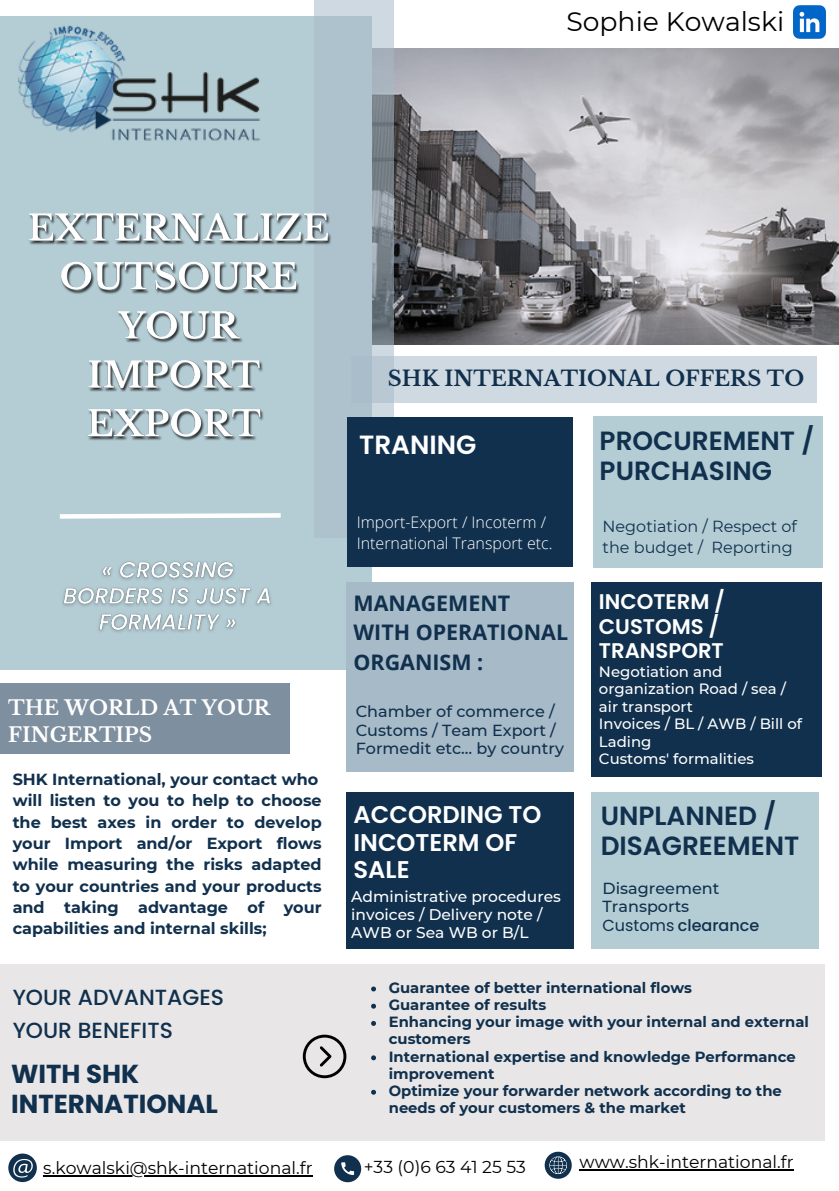
<style>
.page{position:relative;width:839px;height:1191px;background:#fff}
.page>*{position:absolute;margin:0;border:0;box-sizing:border-box;transform-origin:0 0}
.t1{font:26.6px "Montserrat";color:#000}
.t2{font:600 26.4px/30px "Poppins";color:#10304d}
.t3{font:600 26.4px "Poppins";color:#fff}
.t4{font:700 26px/30px "Poppins";color:#10304d}
.t5{font:600 24.2px/27.6px "Poppins";color:#fff}
.t6{font:500 21.8px "Poppins";color:#10304d}
.t7{font:700 21.4px/29.6px "Open Sans";color:#10304d}
.t8{font:600 21.2px/24.2px "Poppins";color:#fff}
.t9{font:700 21px "Libre Baskerville";color:#10304d}
.t10{font:700 20px "Libre Baskerville";color:#fff}
.t11{font:17.2px "Montserrat";color:#000}
.t12{font:700 16px/21.4px "Montserrat";color:#10304d;text-align:justify}
.t13{font:500 16px/18.6px "Montserrat";color:#10304d}
.t14{font:300 16px/21.4px "Open Sans";color:#fff}
.t15{font:16px/21.4px "Montserrat";color:#10304d}
.t16{font:500 16px "Poppins";color:#10304d}
.t17{font:500 15.4px/18px "Montserrat";color:#fff}
.t18{font:700 14.8px/17.2px "Montserrat";color:#10304d}
.t19{font:500 14.8px/17.4px "Montserrat";color:#fff}
.s1{font-weight:400}
</style>
<div class="page">
<img style="left:394px;top:49px;width:444px;height:296px">
<div style="left:0;top:16px;width:372px;height:654px;background:#b4ccd4"></div>
<div style="left:346px;top:582px;width:227px;height:189px;background:#a7bac8"></div>
<div style="left:591px;top:792px;width:227px;height:157px;background:#b4ccd4"></div>
<div style="left:0;top:964px;width:824px;height:176px;background:#e8e6e6"></div>
<svg style="left:8px;top:1154px;width:29px;height:28px"></svg>
<svg style="left:303px;top:1035px;width:43px;height:43px"></svg>
<div style="left:346px;top:792px;width:227px;height:157px;background:#10304d"></div>
<div style="left:591px;top:582px;width:230px;height:195px;background:#10304d"></div>
<svg style="left:59px;top:513px;width:222px;height:6px"></svg>
<svg style="left:314px;top:0;width:80px;height:418px;fill:#adc2cd"></svg>
<img style="left:19px;top:25px;width:241px;height:116px">
<svg style="left:351px;top:356px;width:466px;height:46px;background:#ccd6df"></svg>
<svg style="left:334px;top:1155px;width:27px;height:27px"></svg>
<svg style="left:544px;top:1152px;width:27px;height:27px"></svg>
<img style="left:28px;top:207px;width:308px;height:234px">
<img style="left:782px;top:5px;width:54px;height:44px">
<hr style="left:43px;top:1175px;width:269px;height:2px;background:#000">
<svg style="left:371px;top:987px;width:5px;height:4px"></svg>
<svg style="left:371px;top:1004px;width:5px;height:5px"></svg>
<svg style="left:371px;top:1021px;width:5px;height:5px"></svg>
<svg style="left:371px;top:1055px;width:5px;height:5px"></svg>
<svg style="left:371px;top:1090px;width:5px;height:5px"></svg>
<img style="left:62px;top:561px;width:209px;height:71px">
<hr style="left:579px;top:1170px;width:214px;height:1px;background:#000">
<div style="left:347px;top:418px;width:226px;height:149px;background:#10304d"></div>
<div style="left:592px;top:417px;width:230px;height:151px;background:#b4ccd4"></div>
<div style="left:0;top:683px;width:289px;height:71px;background:#7e8f9f"></div>
<p class="t1" style="left:566px;top:5px;width:219px">Sophie Kowalski</p>
<p class="t9" style="left:388px;top:366px;width:418px">SHK INTERNATIONAL OFFERS TO</p>
<p class="t10" style="left:8px;top:696px;width:263px">THE WORLD AT YOUR</p>
<p class="t10" style="left:8px;top:723px;width:145px">FINGERTIPS</p>
<p class="t12" style="left:13px;top:768px;width:307px">SHK International, your contact who</p>
<p class="t12" style="left:13px;top:790px;width:310px">will listen to you to help to choose the best axes in order to develop your Import and/or Export flows while measuring the risks adapted to your countries and your products and taking advantage of your capabilities and internal skills;</p>
<p class="t6" style="left:13px;top:982px;width:213px">YOUR ADVANTAGES</p>
<p class="t6" style="left:13px;top:1015px;width:162px">YOUR BENEFITS</p>
<p class="t4" style="left:11px;top:1059px;width:208px">WITH SHK<br>INTERNATIONAL</p>
<p class="t3" style="left:359px;top:426px;width:119px">TRANING</p>
<p class="t14" style="left:357px;top:511px;width:197px">Import-Export / Incoterm /<br>International Transport etc.</p>
<p class="t7" style="left:353px;top:588px;width:216px">MANAGEMENT<br>WITH OPERATIONAL<br>ORGANISM :</p>
<p class="t13" style="left:356px;top:702px;width:210px">Chamber of commerce /<br>Customs / Team Export /<br>Formedit etc… by country</p>
<p class="t5" style="left:353px;top:801px;width:189px">ACCORDING TO<br>INCOTERM OF<br>SALE</p>
<p class="t17" style="left:351px;top:888px;width:211px">Administrative procedures invoices / Delivery note /<br>AWB or Sea WB or B/L</p>
<p class="t2" style="left:599px;top:426px;width:216px">PROCUREMENT /<br>PURCHASING</p>
<p class="t15" style="left:602px;top:515px;width:196px">Negotiation / Respect of the budget / Reporting</p>
<p class="t8" style="left:599px;top:590px;width:127px">INCOTERM /<br>CUSTOMS /<br>TRANSPORT</p>
<p class="t19" style="left:599px;top:663px;width:189px">Negotiation and organization Road / sea / air transport</p>
<p class="t19" style="left:599px;top:715px;width:205px">Invoices / BL / AWB / Bill of<br>Lading</p>
<p class="t19" style="left:599px;top:750px;width:156px">Customs' formalities</p>
<p class="t2" style="left:600px;top:801px;width:200px">UNPLANNED /<br>DISAGREEMENT</p>
<p class="t13" style="left:602px;top:879px;width:118px">Disagreement</p>
<p class="t13" style="left:602px;top:897px;width:88px">Transports</p>
<p class="t16" style="left:602px;top:914px;width:158px"><span class="s1">Customs</span> clearance</p>
<p class="t18" style="left:389px;top:979px;width:305px">Guarantee of better international flows</p>
<p class="t18" style="left:389px;top:996px;width:159px">Guarantee of results</p>
<p class="t18" style="left:389px;top:1013px;width:421px">Enhancing your image with your internal and external customers</p>
<p class="t18" style="left:389px;top:1048px;width:408px">International expertise and knowledge Performance improvement</p>
<p class="t18" style="left:389px;top:1082px;width:394px">Optimize your forwarder network according to the needs of your customers &amp; the market</p>
<p class="t11" style="left:43px;top:1157px;width:271px">s.kowalski@shk-international.fr</p>
<p class="t11" style="left:364px;top:1156px;width:164px">+33 (0)6 63 41 25 53</p>
<p class="t11" style="left:579px;top:1152px;width:215px">www.shk-international.fr</p>
</div>
